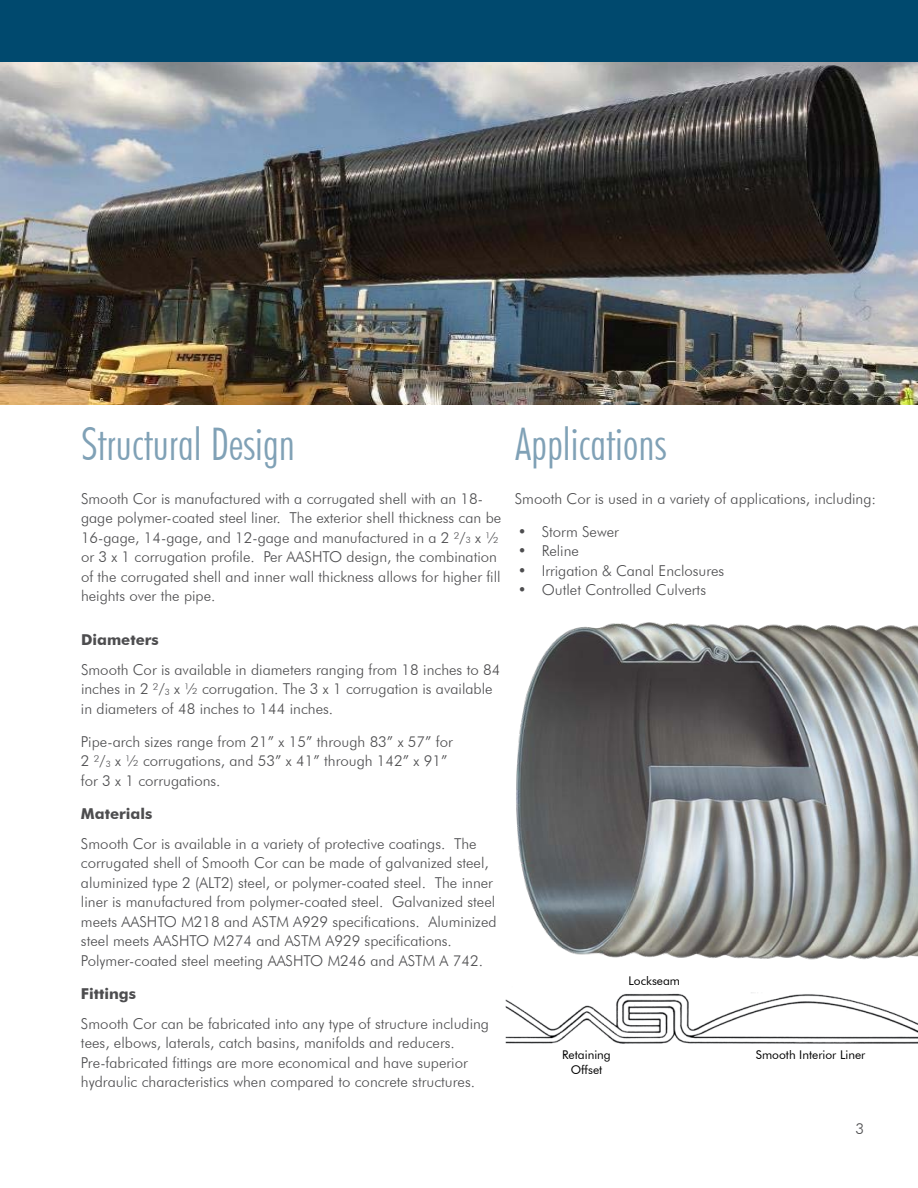
<style>
.page{position:relative;width:918px;height:1188px;background:#fff}
.page>*{position:absolute;margin:0;border:0;box-sizing:border-box;transform-origin:0 0}
.t1{font:300 condensed 45px "Futura BT";color:#80a1b6}
.t2{font:300 15px/19.5px "Futura BT";color:#4d4d4f}
.t3{font:700 15px "Futura BT";color:#4d4d4f}
.t4{font:12px/15px "Futura BT";color:#000;text-align:center}
.s1{font-size:8.7px}
</style>
<div class="page">
<img style="left:505px;top:992px;width:413px;height:52px">
<img style="left:516px;top:622px;width:402px;height:338px">
<img style="left:0;top:62px;width:918px;height:342px">
<div style="left:0;top:0;width:918px;height:62px;background:#00496e"></div>
<h1 class="t1" style="left:81px;top:417px;width:215px">Structural Design</h1>
<p class="t2" style="left:81px;top:488px;width:422px">Smooth Cor is manufactured with a corrugated shell with an 18- gage polymer-coated steel liner. The exterior shell thickness can be 16-gage, 14-gage, and 12-gage and manufactured in a 2 ²/<span class="s1">3</span> x ½ or 3 x 1 corrugation profile. Per AASHTO design, the combination of the corrugated shell and inner wall thickness allows for higher fill heights over the pipe.</p>
<p class="t3" style="left:81px;top:630px;width:79px">Diameters</p>
<p class="t2" style="left:81px;top:659px;width:421px">Smooth Cor is available in diameters ranging from 18 inches to 84 inches in 2 ²/<span class="s1">3</span> x ½ corrugation. The 3 x 1 corrugation is available in diameters of 48 inches to 144 inches.</p>
<p class="t2" style="left:81px;top:731px;width:373px">Pipe-arch sizes range from 21” x 15” through 83” x 57” for<br>2 ²/<span class="s1">3</span> x ½ corrugations, and 53” x 41” through 142” x 91” for 3 x 1 corrugations.</p>
<p class="t3" style="left:81px;top:804px;width:73px">Materials</p>
<p class="t2" style="left:81px;top:833px;width:417px">Smooth Cor is available in a variety of protective coatings. The corrugated shell of Smooth Cor can be made of galvanized steel, aluminized type 2 (ALT2) steel, or polymer-coated steel. The inner liner is manufactured from polymer-coated steel. Galvanized steel meets AASHTO M218 and ASTM A929 specifications. Aluminized steel meets AASHTO M274 and ASTM A929 specifications.<br>Polymer-coated steel meeting AASHTO M246 and ASTM A 742.</p>
<p class="t3" style="left:81px;top:984px;width:57px">Fittings</p>
<p class="t2" style="left:81px;top:1013px;width:410px">Smooth Cor can be fabricated into any type of structure including tees, elbows, laterals, catch basins, manifolds and reducers.<br>Pre-fabricated fittings are more economical and have superior hydraulic characteristics when compared to concrete structures.</p>
<h1 class="t1" style="left:515px;top:417px;width:153px">Applications</h1>
<p class="t2" style="left:515px;top:488px;width:363px">Smooth Cor is used in a variety of applications, including:</p>
<p class="t2" style="left:518px;top:521px;width:103px">• Storm Sewer</p>
<p class="t2" style="left:518px;top:541px;width:63px">• Reline</p>
<p class="t2" style="left:518px;top:560px;width:208px">• Irrigation &amp; Canal Enclosures</p>
<p class="t2" style="left:518px;top:580px;width:190px">• Outlet Controlled Culverts</p>
<p class="t4" style="left:629px;top:973px;width:53px">Lockseam</p>
<p class="t4" style="left:562px;top:1047px;width:50px">Retaining<br>Offset</p>
<p class="t4" style="left:756px;top:1047px;width:111px">Smooth Interior Liner</p>
<p class="t2" style="left:855px;top:1119px;width:10px">3</p>
</div>
